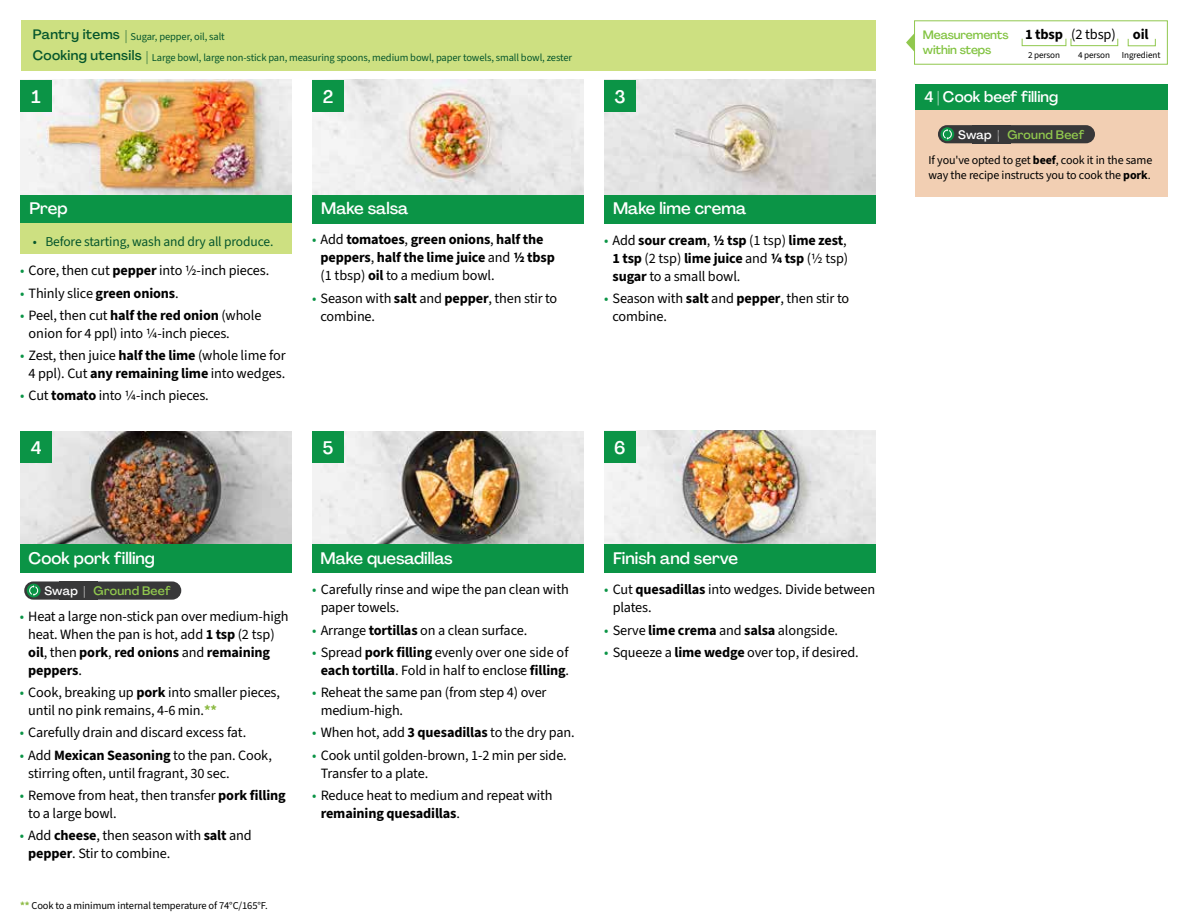
<style>
.page{position:relative;width:1188px;height:918px;background:#fff}
.page>*{position:absolute;margin:0;border:0;box-sizing:border-box;transform-origin:0 0}
.t1{font:500 18px "Agrandir";color:#fff}
.t2{font:500 16.5px "Agrandir";color:#fff}
.t3{font:500 15px "Agrandir";color:#fff}
.t4{font:700 14.4px "Source Sans 3";letter-spacing:-.01em;color:#000}
.t5{font:14.25px/18px "Source Sans 3";letter-spacing:-.01em;color:#000}
.t6{font:700 14.25px/18px "Source Sans 3";letter-spacing:-.01em;color:#000}
.t7{font:13.5px "Source Sans 3";letter-spacing:-.01em;color:#05562c}
.t8{font:500 13.5px "Agrandir";letter-spacing:.025em;color:#05562c}
.t9{font:500 12.15px "Agrandir";letter-spacing:.02em;color:#91c84e}
.t10{font:12px/15px "Source Sans 3";letter-spacing:-.01em;color:#000}
.t11{font:500 12px/15.8px "Agrandir";letter-spacing:-.01em;color:#82c341}
.t12{font:10.5px "Source Sans 3";letter-spacing:-.01em;color:#05562c}
.t13{font:10.5px "Source Sans 3";letter-spacing:-.01em;color:#000}
.t14{font:9.15px "Source Sans 3";letter-spacing:-.01em;color:#000}
.s1{font-family:"Agrandir";font-weight:500;font-size:13.5px}
.s2{color:#0b9446}
.s3{font-weight:700}
.s4{font-weight:400;color:#0b9446}
.s5{font-weight:400}
.s6{color:#fff}
.s7{font-weight:700;color:#8cba42}
</style>
<div class="page">
<img style="left:20px;top:431px;width:272px;height:114px">
<img style="left:312px;top:431px;width:272px;height:114px">
<img style="left:604px;top:431px;width:272px;height:114px">
<img style="left:20px;top:80px;width:272px;height:115px">
<img style="left:312px;top:80px;width:272px;height:115px">
<img style="left:604px;top:80px;width:272px;height:115px">
<div style="left:312px;top:195px;width:272px;height:29px;background:#0b9446"></div>
<div style="left:20px;top:195px;width:272px;height:29px;background:#0b9446"></div>
<div style="left:20px;top:545px;width:272px;height:28px;background:#0b9446"></div>
<div style="left:312px;top:545px;width:272px;height:28px;background:#0b9446"></div>
<div style="left:604px;top:545px;width:272px;height:28px;background:#0b9446"></div>
<div style="left:604px;top:195px;width:272px;height:29px;background:#0b9446"></div>
<div style="left:21px;top:20px;width:855px;height:51px;background:#cde081"></div>
<div style="left:20px;top:224px;width:272px;height:30px;background:#cde081"></div>
<div style="left:20px;top:431px;width:32px;height:32px;background:#0b9446"></div>
<div style="left:20px;top:80px;width:32px;height:32px;background:#0b9446"></div>
<div style="left:312px;top:431px;width:32px;height:32px;background:#0b9446"></div>
<div style="left:312px;top:80px;width:32px;height:32px;background:#0b9446"></div>
<div style="left:604px;top:431px;width:32px;height:32px;background:#0b9446"></div>
<div style="left:604px;top:80px;width:32px;height:32px;background:#0b9446"></div>
<div style="left:914px;top:20px;width:254px;height:45px;border:1px solid #91c84e"></div>
<div style="left:1022px;top:38px;width:44px;height:8px;border:1px solid #91c84e"></div>
<div style="left:1071px;top:38px;width:47px;height:8px;border:1px solid #91c84e"></div>
<div style="left:1128px;top:38px;width:28px;height:8px;border:1px solid #91c84e"></div>
<svg style="left:906px;top:33px;width:9px;height:19px"></svg>
<div style="left:916px;top:110px;width:252px;height:86px;background:#f2cfb3"></div>
<div style="left:916px;top:84px;width:252px;height:26px;background:#0b9446"></div>
<div style="left:973px;top:125px;width:38px;height:18px;background:#383839"></div>
<div style="left:938px;top:125px;width:71px;height:18px;background:#383839;border-radius:9px"></div>
<svg style="left:940px;top:127px;width:14px;height:14px"></svg>
<svg style="left:943px;top:129px;width:9px;height:11px"></svg>
<div style="left:999px;top:125px;width:96px;height:18px;background:#383839;border-radius:9px"></div>
<div style="left:59px;top:581px;width:38px;height:19px;background:#383839"></div>
<div style="left:24px;top:581px;width:71px;height:19px;background:#383839;border-radius:9px"></div>
<svg style="left:27px;top:584px;width:14px;height:13px"></svg>
<svg style="left:29px;top:585px;width:9px;height:11px"></svg>
<div style="left:85px;top:581px;width:96px;height:19px;background:#383839;border-radius:9px"></div>
<p class="t12" style="left:33px;top:30px;width:194px"><span class="s1">Pantry items |</span> Sugar, pepper, oil, salt</p>
<p class="t8" style="left:33px;top:47px;width:110px">Cooking utensils</p>
<p class="t12" style="left:146px;top:51px;width:427px"><span class="s1">|</span> Large bowl, large non-stick pan, measuring spoons, medium bowl, paper towels, small bowl, zester</p>
<p class="t1" style="left:32px;top:86px;width:11px">1</p>
<p class="t1" style="left:323px;top:86px;width:12px">2</p>
<p class="t1" style="left:614px;top:85px;width:13px">3</p>
<p class="t2" style="left:29px;top:198px;width:40px">Prep</p>
<p class="t2" style="left:321px;top:198px;width:89px">Make salsa</p>
<p class="t2" style="left:613px;top:198px;width:135px">Make lime crema</p>
<p class="t7" style="left:33px;top:233px;width:242px">• Before starting, wash and dry all produce.</p>
<p class="t5" style="left:20px;top:262px;width:251px"><span class="s2">•</span> Core, then cut <span class="s3">pepper</span> into 1/2-inch pieces.</p>
<p class="t5" style="left:20px;top:284px;width:160px"><span class="s2">•</span> Thinly slice <span class="s3">green onions</span>.</p>
<p class="t5" style="left:29px;top:306px;width:234px;text-indent:-9px"><span class="s2">•</span> Peel, then cut <span class="s3">half the red onion</span> (whole onion for 4 ppl) into 1/4-inch pieces.</p>
<p class="t5" style="left:20px;top:346px;width:267px;text-align:center"><span class="s2">•</span> Zest, then juice <span class="s3">half the lime</span> (whole lime for<br>4 ppl). Cut <span class="s3">any remaining lime</span> into wedges.</p>
<p class="t5" style="left:20px;top:387px;width:190px"><span class="s2">•</span> Cut <span class="s3">tomato</span> into 1/4-inch pieces.</p>
<p class="t6" style="left:321px;top:231px;width:236px;text-indent:-9px"><span class="s4">•</span> <span class="s5">Add</span> tomatoes<span class="s5">,</span> green onions<span class="s5">,</span> half the peppers<span class="s5">,</span> half the lime juice <span class="s5">and</span> 1/2 tbsp <span class="s5">(1 tbsp)</span> oil <span class="s5">to a medium bowl.</span></p>
<p class="t5" style="left:321px;top:289px;width:238px;text-indent:-9px"><span class="s2">•</span> Season with <span class="s3">salt</span> and <span class="s3">pepper</span>, then stir to combine.</p>
<p class="t6" style="left:613px;top:231px;width:237px;text-align:justify;text-indent:-9px"><span class="s4">•</span> <span class="s5">Add</span> sour cream<span class="s5">,</span> 1/2 tsp <span class="s5">(1 tsp)</span> lime zest<span class="s5">, </span>1 tsp <span class="s5">(2 tsp)</span> lime juice <span class="s5">and</span> 1/4 tsp <span class="s5">(1/2 tsp) </span>sugar <span class="s5">to a small bowl.</span></p>
<p class="t5" style="left:613px;top:289px;width:238px;text-indent:-9px"><span class="s2">•</span> Season with <span class="s3">salt</span> and <span class="s3">pepper</span>, then stir to combine.</p>
<p class="t1" style="left:31px;top:437px;width:12px">4</p>
<p class="t1" style="left:323px;top:437px;width:12px">5</p>
<p class="t1" style="left:614px;top:437px;width:13px">6</p>
<p class="t2" style="left:29px;top:548px;width:128px">Cook pork filling</p>
<p class="t2" style="left:321px;top:548px;width:134px">Make quesadillas</p>
<p class="t2" style="left:613px;top:548px;width:127px">Finish and serve</p>
<p class="t9" style="left:45px;top:583px;width:128px"><span class="s6">Swap |</span> Ground Beef</p>
<p class="t5" style="left:28px;top:607px;width:262px;text-indent:-9px"><span class="s2">•</span> Heat a large non-stick pan over medium-high heat. When the pan is hot, add <span class="s3">1 tsp</span> (2 tsp) <span class="s3">oil</span>, then <span class="s3">pork</span>, <span class="s3">red onions</span> and <span class="s3">remaining peppers</span>.</p>
<p class="t5" style="left:28px;top:683px;width:253px;text-indent:-9px"><span class="s2">•</span> Cook, breaking up <span class="s3">pork</span> into smaller pieces, until no pink remains, 4-6 min.<span class="s7">**</span></p>
<p class="t5" style="left:20px;top:724px;width:228px"><span class="s2">•</span> Carefully drain and discard excess fat.</p>
<p class="t5" style="left:28px;top:746px;width:245px;text-indent:-9px"><span class="s2">•</span> Add <span class="s3">Mexican Seasoning</span> to the pan. Cook, stirring often, until fragrant, 30 sec.</p>
<p class="t5" style="left:28px;top:786px;width:259px;text-indent:-9px"><span class="s2">•</span> Remove from heat, then transfer <span class="s3">pork filling </span>to a large bowl.</p>
<p class="t5" style="left:28px;top:826px;width:225px;text-indent:-9px"><span class="s2">•</span> Add <span class="s3">cheese</span>, then season with <span class="s3">salt</span> and <span class="s3">pepper</span>. Stir to combine.</p>
<p class="t13" style="left:20px;top:898px;width:249px"><span class="s7">**</span> Cook to a minimum internal temperature of 74°C/165°F.</p>
<p class="t5" style="left:321px;top:581px;width:250px;text-indent:-9px"><span class="s2">•</span> Carefully rinse and wipe the pan clean with paper towels.</p>
<p class="t5" style="left:312px;top:621px;width:217px"><span class="s2">•</span> Arrange <span class="s3">tortillas</span> on a clean surface.</p>
<p class="t5" style="left:312px;top:643px;width:258px;text-align:center"><span class="s2">•</span> Spread <span class="s3">pork filling</span> evenly over one side of <span class="s3">each tortilla</span>. Fold in half to enclose <span class="s3">filling</span>.</p>
<p class="t5" style="left:321px;top:683px;width:227px;text-indent:-9px"><span class="s2">•</span> Reheat the same pan (from step 4) over medium-high.</p>
<p class="t5" style="left:312px;top:724px;width:264px"><span class="s2">•</span> When hot, add <span class="s3">3 quesadillas</span> to the dry pan.</p>
<p class="t5" style="left:321px;top:746px;width:248px;text-indent:-9px"><span class="s2">•</span> Cook until golden-brown, 1-2 min per side.<br>Transfer to a plate.</p>
<p class="t5" style="left:321px;top:786px;width:233px;text-indent:-9px"><span class="s2">•</span> Reduce heat to medium and repeat with <span class="s3">remaining quesadillas</span>.</p>
<p class="t5" style="left:613px;top:581px;width:264px;text-indent:-9px"><span class="s2">•</span> Cut <span class="s3">quesadillas</span> into wedges. Divide between plates.</p>
<p class="t5" style="left:604px;top:621px;width:236px"><span class="s2">•</span> Serve <span class="s3">lime crema</span> and <span class="s3">salsa</span> alongside.</p>
<p class="t5" style="left:604px;top:643px;width:256px"><span class="s2">•</span> Squeeze a <span class="s3">lime wedge</span> over top, if desired.</p>
<p class="t11" style="left:923px;top:26px;width:87px">Measurements within steps</p>
<p class="t4" style="left:1025px;top:25px;width:125px">1 tbsp <span class="s5">(2 tbsp)</span> oil</p>
<p class="t14" style="left:1028px;top:49px;width:34px">2 person</p>
<p class="t14" style="left:1078px;top:49px;width:34px">4 person</p>
<p class="t14" style="left:1122px;top:49px;width:40px">Ingredient</p>
<p class="t3" style="left:924px;top:88px;width:135px">4 | Cook beef filling</p>
<p class="t9" style="left:958px;top:127px;width:128px"><span class="s6">Swap |</span> Ground Beef</p>
<p class="t10" style="left:929px;top:153px;width:225px">If you've opted to get <span class="s3">beef</span>, cook it in the same way the recipe instructs you to cook the <span class="s3">pork</span>.</p>
</div>
